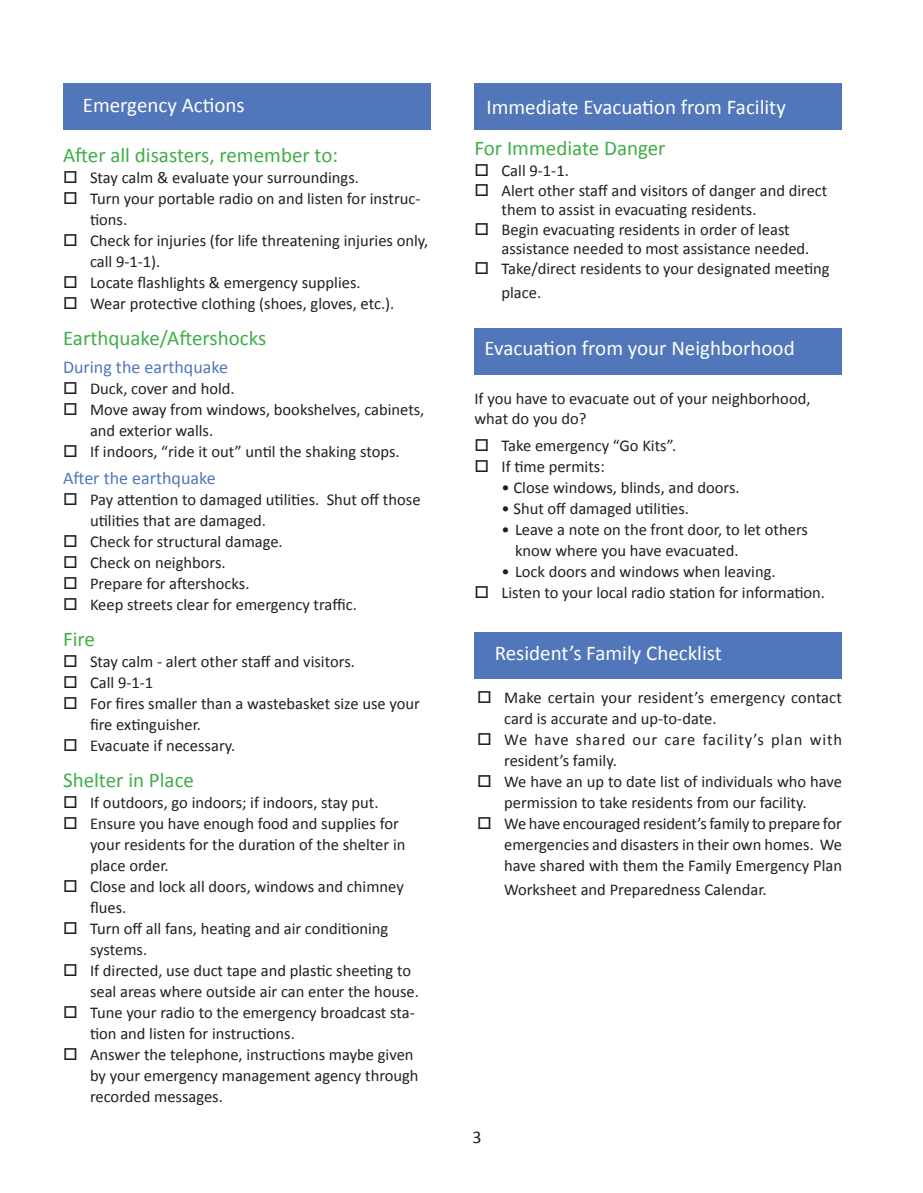
<style>
.page{position:relative;width:923px;height:1193px;background:#fff}
.page>*{position:absolute;margin:0;border:0;box-sizing:border-box;transform-origin:0 0}
.t1{font:21px "Calibri";color:#fff}
.Body_text{font:21px "Calibri";color:#40ae49}
.Body_text-2{font:18px "Calibri";color:#5176ba}
.t2{font:18px "Calibri";color:#231f20}
.Body_text-3{font:16.5px/21px "Calibri";color:#231f20}
.Body_text-4{font:16.5px/21px "Calibri";letter-spacing:.05em;color:#231f20}
</style>
<div class="page">
<div style="left:63px;top:83px;width:367px;height:47px;background:#5176ba"></div>
<div style="left:474px;top:83px;width:368px;height:47px;background:#5176ba"></div>
<div style="left:474px;top:328px;width:368px;height:46px;background:#5176ba"></div>
<div style="left:474px;top:632px;width:368px;height:47px;background:#5176ba"></div>
<p class="t1" style="left:83px;top:92px;width:163px">Emergency Actions</p>
<p class="Body_text" style="left:63px;top:142px;width:276px">After all disasters, remember to:</p>
<p class="Body_text-3" style="left:90px;top:167px;width:270px">Stay calm &amp; evaluate your surroundings.</p>
<p class="Body_text-3" style="left:90px;top:188px;width:332px">Turn your portable radio on and listen for instruc&shy;tions.</p>
<p class="Body_text-3" style="left:90px;top:230px;width:340px">Check for injuries (for life threatening injuries only, call 9-1-1).</p>
<p class="Body_text-3" style="left:90px;top:272px;width:272px">Locate flashlights &amp; emergency supplies.</p>
<p class="Body_text-3" style="left:90px;top:293px;width:306px">Wear protective clothing (shoes, gloves, etc.).</p>
<p class="Body_text" style="left:63px;top:325px;width:205px">Earthquake/Aftershocks</p>
<p class="Body_text-2" style="left:63px;top:355px;width:166px">During the earthquake</p>
<p class="Body_text-3" style="left:90px;top:377px;width:146px">Duck, cover and hold.</p>
<p class="Body_text-3" style="left:90px;top:398px;width:336px">Move away from windows, bookshelves, cabinets, and exterior walls.</p>
<p class="Body_text-3" style="left:90px;top:440px;width:311px">If indoors, “ride it out” until the shaking stops.</p>
<p class="Body_text-2" style="left:63px;top:466px;width:154px">After the earthquake</p>
<p class="Body_text-3" style="left:90px;top:488px;width:332px">Pay attention to damaged utilities. Shut off those utilities that are damaged.</p>
<p class="Body_text-3" style="left:90px;top:530px;width:194px">Check for structural damage.</p>
<p class="Body_text-3" style="left:90px;top:551px;width:137px">Check on neighbors.</p>
<p class="Body_text-3" style="left:90px;top:572px;width:161px">Prepare for aftershocks.</p>
<p class="Body_text-3" style="left:90px;top:593px;width:268px">Keep streets clear for emergency traffic.</p>
<p class="Body_text" style="left:63px;top:625px;width:33px">Fire</p>
<p class="Body_text-3" style="left:90px;top:650px;width:266px">Stay calm - alert other staff and visitors.</p>
<p class="Body_text-3" style="left:90px;top:671px;width:65px">Call 9-1-1</p>
<p class="Body_text-3" style="left:90px;top:692px;width:331px">For fires smaller than a wastebasket size use your fire extinguisher.</p>
<p class="Body_text-3" style="left:90px;top:734px;width:147px">Evacuate if necessary.</p>
<p class="Body_text" style="left:63px;top:766px;width:132px">Shelter in Place</p>
<p class="Body_text-3" style="left:90px;top:791px;width:290px">If outdoors, go indoors; if indoors, stay put.</p>
<p class="Body_text-3" style="left:90px;top:812px;width:317px">Ensure you have enough food and supplies for your residents for the duration of the shelter in place order.</p>
<p class="Body_text-3" style="left:90px;top:875px;width:315px">Close and lock all doors, windows and chimney flues.</p>
<p class="Body_text-3" style="left:90px;top:917px;width:300px">Turn off all fans, heating and air conditioning systems.</p>
<p class="Body_text-3" style="left:90px;top:959px;width:330px">If directed, use duct tape and plastic sheeting to seal areas where outside air can enter the house.</p>
<p class="Body_text-3" style="left:90px;top:1001px;width:326px">Tune your radio to the emergency broadcast sta&shy;tion and listen for instructions.</p>
<p class="Body_text-3" style="left:90px;top:1042px;width:330px">Answer the telephone, instructions maybe given by your emergency management agency through recorded messages.</p>
<p class="t1" style="left:486px;top:94px;width:301px">Immediate Evacuation from Facility</p>
<p class="Body_text" style="left:474px;top:135px;width:193px">For Immediate Danger</p>
<p class="Body_text-3" style="left:501px;top:159px;width:69px">Call 9-1-1.</p>
<p class="Body_text-3" style="left:501px;top:180px;width:327px;line-height:19.5px">Alert other staff and visitors of danger and direct them to assist in evacuating residents.</p>
<p class="Body_text-3" style="left:501px;top:219px;width:309px;line-height:19.5px">Begin evacuating residents in order of least assistance needed to most assistance needed.</p>
<p class="Body_text-3" style="left:501px;top:255px;width:330px;line-height:24px">Take/direct residents to your designated meeting place.</p>
<p class="t1" style="left:484px;top:335px;width:312px">Evacuation from your Neighborhood</p>
<p class="Body_text-3" style="left:474px;top:387px;width:337px;line-height:19.8px">If you have to evacuate out of your neighborhood, what do you do?</p>
<p class="Body_text-3" style="left:501px;top:434px;width:176px">Take emergency “Go Kits”.</p>
<p class="Body_text-3" style="left:501px;top:455px;width:105px">If time permits:</p>
<p class="Body_text-3" style="left:501px;top:476px;width:240px">• Close windows, blinds, and doors.</p>
<p class="Body_text-3" style="left:501px;top:497px;width:189px">• Shut off damaged utilities.</p>
<p class="Body_text-3" style="left:515px;top:518px;width:294px;text-indent:-14px">• Leave a note on the front door, to let others know where you have evacuated.</p>
<p class="Body_text-3" style="left:501px;top:560px;width:275px">• Lock doors and windows when leaving.</p>
<p class="Body_text-3" style="left:501px;top:581px;width:325px">Listen to your local radio station for information.</p>
<p class="t1" style="left:494px;top:640px;width:229px">Resident’s Family Checklist</p>
<p class="Body_text-3" style="left:504px;top:686px;width:339px">Make certain your resident’s emergency contact card is accurate and up-to-date.</p>
<p class="Body_text-4" style="left:504px;top:728px;width:339px">We have shared our care facility’s plan with resident’s family.</p>
<p class="Body_text-3" style="left:504px;top:770px;width:339px">We have an up to date list of individuals who have permission to take residents from our facility.</p>
<p class="Body_text-3" style="left:504px;top:812px;width:339px;text-align:justify">We have encouraged resident’s family to prepare for emergencies and disasters in their own homes. We have shared with them the Family Emergency Plan</p>
<p class="Body_text-3" style="left:504px;top:878px;width:264px">Worksheet and Preparedness Calendar.</p>
<p class="t2" style="left:472px;top:1125px;width:11px">3</p>
</div>
